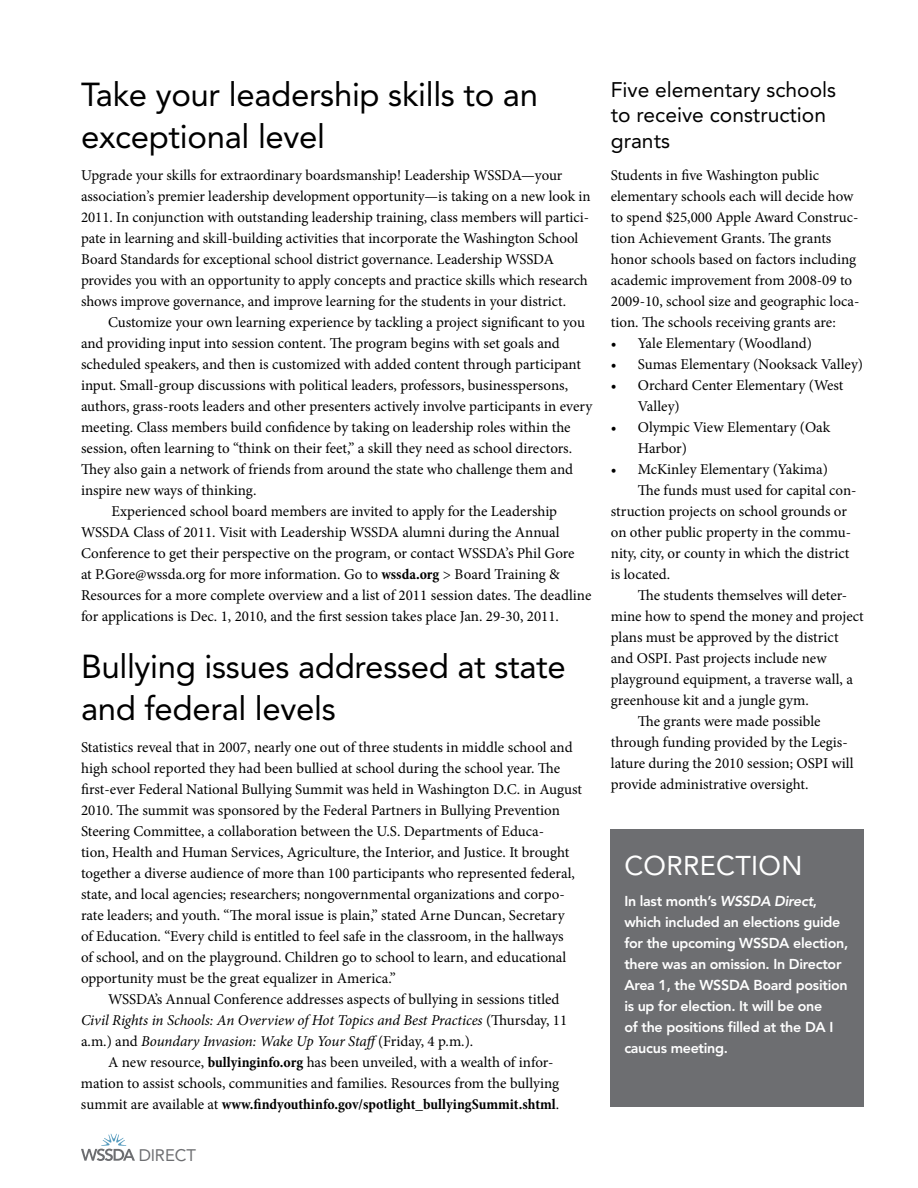
<style>
.page{position:relative;width:918px;height:1188px;background:#fff}
.page>*{position:absolute;margin:0;border:0;box-sizing:border-box;transform-origin:0 0}
.t1{font:33px/42px "Avenir LT Std";letter-spacing:-.01em;color:#000}
.t2{font:27px "Avenir LT Std";color:#fff}
.t3{font:21px/25.5px "Avenir LT Std";color:#000}
.t4{font:16.65px "Avenir LT Std";color:#6d6e71}
.t5{font:15px/21px "Minion Pro";color:#000}
.t6{font:800 14.25px/21px "Avenir LT Std";letter-spacing:-.02em;color:#fff}
.s1{font-weight:700;font-stretch:condensed}
.s2{font-style:italic}
</style>
<div class="page">
<svg style="left:81px;top:1134px;width:54px;height:27px"></svg>
<div style="left:611px;top:829px;width:253px;height:278px;background:#6d6e71"></div>
<h1 class="t1" style="left:81px;top:74px;width:459px">Take your leadership skills to an exceptional level</h1>
<p class="t5" style="left:81px;top:165px;width:511px">Upgrade your skills for extraordinary boardsmanship! Leadership WSSDA—your association’s premier leadership development opportunity—is taking on a new look in 2011. In conjunction with outstanding leadership training, class members will partici&shy;pate in learning and skill-building activities that incorporate the Washington School Board Standards for exceptional school district governance. Leadership WSSDA provides you with an opportunity to apply concepts and practice skills which research shows improve governance, and improve learning for the students in your district.</p>
<p class="t5" style="left:108px;top:312px;width:478px">Customize your own learning experience by tackling a project significant to you</p>
<p class="t5" style="left:81px;top:333px;width:480px">and providing input into session content. The program begins with set goals and</p>
<p class="t5" style="left:81px;top:354px;width:502px">scheduled speakers, and then is customized with added content through participant</p>
<p class="t5" style="left:81px;top:375px;width:489px">input. Small-group discussions with political leaders, professors, businesspersons,</p>
<p class="t5" style="left:81px;top:396px;width:513px">authors, grass-roots leaders and other presenters actively involve participants in every</p>
<p class="t5" style="left:81px;top:417px;width:491px">meeting. Class members build confidence by taking on leadership roles within the</p>
<p class="t5" style="left:81px;top:438px;width:493px">session, often learning to “think on their feet,” a skill they need as school directors.</p>
<p class="t5" style="left:81px;top:459px;width:494px">They also gain a network of friends from around the state who challenge them and</p>
<p class="t5" style="left:81px;top:480px;width:177px">inspire new ways of thinking.</p>
<p class="t5" style="left:111px;top:501px;width:447px">Experienced school board members are invited to apply for the Leadership</p>
<p class="t5" style="left:81px;top:522px;width:480px">WSSDA Class of 2011. Visit with Leadership WSSDA alumni during the Annual</p>
<p class="t5" style="left:81px;top:543px;width:495px">Conference to get their perspective on the program, or contact WSSDA’s Phil Gore</p>
<p class="t5" style="left:81px;top:564px;width:480px">at P.Gore@wssda.org for more information. Go to <span class="s1">wssda.org</span> &gt; Board Training &amp;</p>
<p class="t5" style="left:81px;top:585px;width:512px">Resources for a more complete overview and a list of 2011 session dates. The deadline</p>
<p class="t5" style="left:81px;top:606px;width:480px">for applications is Dec. 1, 2010, and the first session takes place Jan. 29-30, 2011.</p>
<h1 class="t1" style="left:81px;top:646px;width:486px">Bullying issues addressed at state and federal levels</h1>
<p class="t5" style="left:81px;top:737px;width:503px">Statistics reveal that in 2007, nearly one out of three students in middle school and high school reported they had been bullied at school during the school year. The first-ever Federal National Bullying Summit was held in Washington D.C. in August 2010. The summit was sponsored by the Federal Partners in Bullying Prevention Steering Committee, a collaboration between the U.S. Departments of Educa-<br>tion, Health and Human Services, Agriculture, the Interior, and Justice. It brought together a diverse audience of more than 100 participants who represented federal, state, and local agencies; researchers; nongovernmental organizations and corpo&shy;rate leaders; and youth. “The moral issue is plain,” stated Arne Duncan, Secretary<br>of Education. “Every child is entitled to feel safe in the classroom, in the hallways<br>of school, and on the playground. Children go to school to learn, and educational opportunity must be the great equalizer in America.”</p>
<p class="t5" style="left:81px;top:989px;width:488px;text-indent:27px">WSSDA’s Annual Conference addresses aspects of bullying in sessions titled<br><span class="s2">Civil Rights in Schools: An Overview of Hot Topics and Best Practices</span> (Thursday, 11 a.m.) and <span class="s2">Boundary Invasion: Wake Up Your Staff</span>(Friday, 4 p.m.).</p>
<p class="t5" style="left:81px;top:1052px;width:480px;text-indent:27px">A new resource, <span class="s1">bullyinginfo.org</span> has been unveiled, with a wealth of infor&shy;mation to assist schools, communities and families. Resources from the bullying summit are available at <span class="s1">www.findyouthinfo.gov/spotlight_bullyingSummit.shtml</span>.</p>
<p class="t4" style="left:139px;top:1146px;width:59px">DIRECT</p>
<h3 class="t3" style="left:611px;top:77px;width:227px">Five elementary schools to receive construction grants</h3>
<p class="t5" style="left:611px;top:164px;width:250px">Students in five Washington public elementary schools each will decide how to spend $25,000 Apple Award Construc&shy;tion Achievement Grants. The grants honor schools based on factors including academic improvement from 2008-09 to 2009-10, school size and geographic loca&shy;tion. The schools receiving grants are:</p>
<p class="t5" style="left:611px;top:332px;width:203px">• Yale Elementary (Woodland)</p>
<p class="t5" style="left:611px;top:353px;width:254px">• Sumas Elementary (Nooksack Valley)</p>
<p class="t5" style="left:638px;top:374px;width:207px;text-indent:-27px">• Orchard Center Elementary (West<br>Valley)</p>
<p class="t5" style="left:638px;top:416px;width:194px;text-indent:-27px">• Olympic View Elementary (Oak<br>Harbor)</p>
<p class="t5" style="left:611px;top:458px;width:219px">• McKinley Elementary (Yakima)</p>
<p class="t5" style="left:638px;top:479px;width:220px">The funds must used for capital con-</p>
<p class="t5" style="left:611px;top:500px;width:238px">struction projects on school grounds or</p>
<p class="t5" style="left:611px;top:521px;width:242px">on other public property in the commu-</p>
<p class="t5" style="left:611px;top:542px;width:240px">nity, city, or county in which the district</p>
<p class="t5" style="left:611px;top:563px;width:61px">is located.</p>
<p class="t5" style="left:638px;top:584px;width:211px">The students themselves will deter-</p>
<p class="t5" style="left:611px;top:605px;width:254px">mine how to spend the money and project</p>
<p class="t5" style="left:611px;top:626px;width:229px">plans must be approved by the district</p>
<p class="t5" style="left:611px;top:647px;width:217px">and OSPI. Past projects include new</p>
<p class="t5" style="left:611px;top:668px;width:244px">playground equipment, a traverse wall, a</p>
<p class="t5" style="left:611px;top:689px;width:200px">greenhouse kit and a jungle gym.</p>
<p class="t5" style="left:638px;top:710px;width:184px">The grants were made possible</p>
<p class="t5" style="left:611px;top:731px;width:238px">through funding provided by the Legis-</p>
<p class="t5" style="left:611px;top:752px;width:244px">lature during the 2010 session; OSPI will</p>
<p class="t5" style="left:611px;top:773px;width:199px">provide administrative oversight.</p>
<h2 class="t2" style="left:624px;top:850px;width:39px">Correc</h2>
<h2 class="t2" style="left:736px;top:850px;width:33px">tion</h2>
<p class="t6" style="left:624px;top:891px;width:225px">In last month’s <span class="s2">WSSDA Direct</span>, which included an elections guide for the upcoming WSSDA election, there was an omission. In Director<br>Area 1, the WSSDA Board position is up for election. It will be one<br>of the positions filled at the DA I caucus meeting.</p>
</div>
